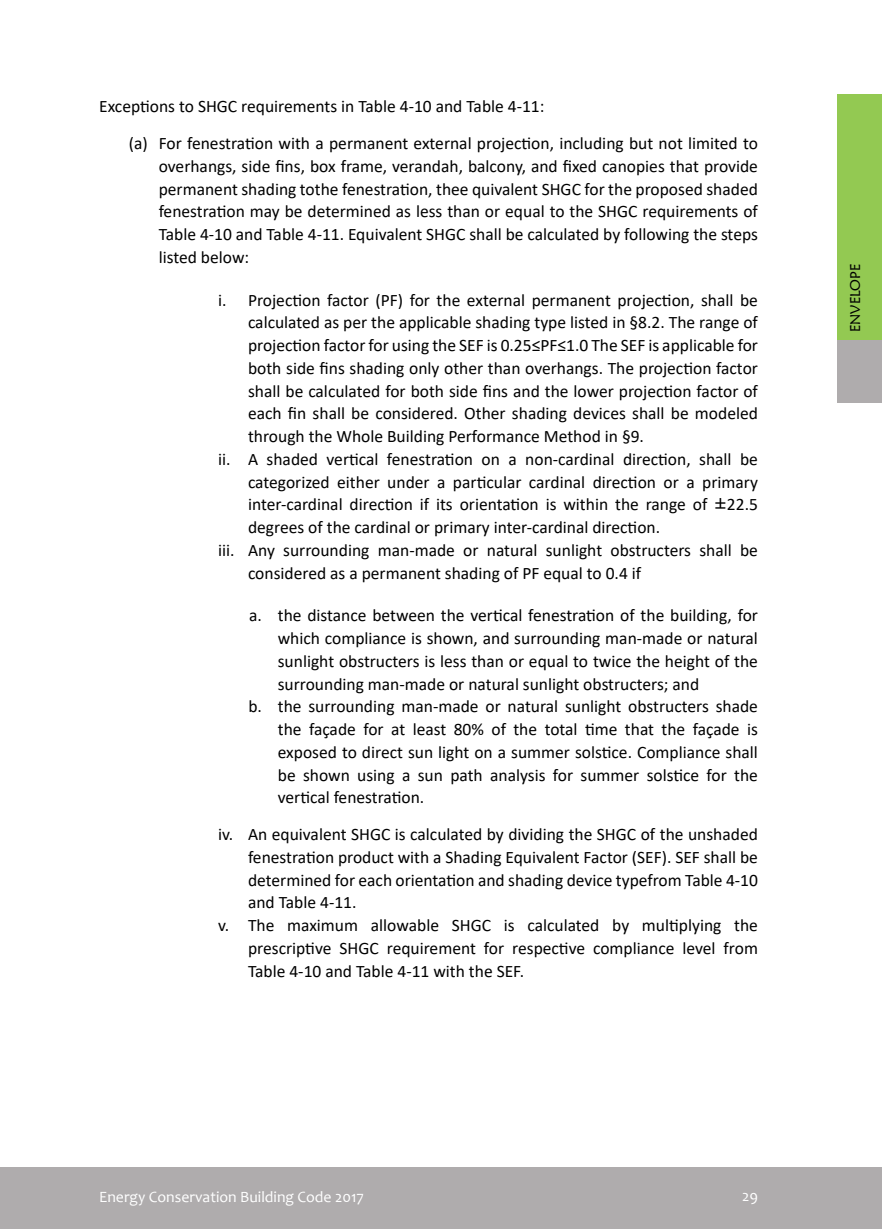
<style>
.page{position:relative;width:882px;height:1229px;background:#fff}
.page>*{position:absolute;margin:0;border:0;box-sizing:border-box;transform-origin:0 0}
.t1{font:17.5px/22.8px "Calibri";color:#000}
.t2{font:15.75px "Candara";color:#fff}
.t3{font:14px "Maiandra GD";color:#000}
.s1{font-family:"Tahoma"}
</style>
<div class="page">
<div style="left:837px;top:94px;width:45px;height:247px;background:#93c952"></div>
<div style="left:837px;top:340px;width:45px;height:63px;background:#afacad"></div>
<div style="left:0;top:1166px;width:882px;height:62px;background:#afacad"></div>
<p class="t1" style="left:129px;top:88px;width:631px;line-height:36.8px;text-indent:-30px">Exceptions to SHGC requirements in Table 4-10 and Table 4-11:<br>(a) For fenestration with a permanent external projection, including but not limited to</p>
<p class="t1" style="left:159px;top:154px;width:601px;text-align:justify">overhangs, side fins, box frame, verandah, balcony, and fixed canopies that provide permanent shading tothe fenestration, thee quivalent SHGC for the proposed shaded fenestration may be determined as less than or equal to the SHGC requirements of Table 4-10 and Table 4-11. Equivalent SHGC shall be calculated by following the steps listed below:</p>
<p class="t1" style="left:218px;top:288px;width:541px">i. Projection factor (PF) for the external permanent projection, shall be</p>
<p class="t1" style="left:248px;top:311px;width:511px">calculated as per the applicable shading type listed in §8.2. The range of</p>
<p class="t1" style="left:248px;top:333px;width:511px">projection factor for using the SEF is 0.25≤PF≤1.0 The SEF is applicable for</p>
<p class="t1" style="left:248px;top:356px;width:511px">both side fins shading only other than overhangs. The projection factor</p>
<p class="t1" style="left:248px;top:379px;width:511px">shall be calculated for both side fins and the lower projection factor of</p>
<p class="t1" style="left:248px;top:402px;width:511px">each fin shall be considered. Other shading devices shall be modeled</p>
<p class="t1" style="left:248px;top:424px;width:397px">through the Whole Building Performance Method in §9.</p>
<p class="t1" style="left:218px;top:447px;width:541px">ii. A shaded vertical fenestration on a non-cardinal direction, shall be</p>
<p class="t1" style="left:248px;top:470px;width:511px">categorized either under a particular cardinal direction or a primary</p>
<p class="t1" style="left:248px;top:493px;width:511px">inter-cardinal direction if its orientation is within the range of <span class="s1">±</span>22.5</p>
<p class="t1" style="left:248px;top:515px;width:414px">degrees of the cardinal or primary inter-cardinal direction.</p>
<p class="t1" style="left:218px;top:538px;width:541px">iii. Any surrounding man-made or natural sunlight obstructers shall be</p>
<p class="t1" style="left:248px;top:561px;width:395px">considered as a permanent shading of PF equal to 0.4 if</p>
<p class="t1" style="left:249px;top:603px;width:510px">a. the distance between the vertical fenestration of the building, for</p>
<p class="t1" style="left:278px;top:626px;width:482px">which compliance is shown, and surrounding man-made or natural</p>
<p class="t1" style="left:278px;top:649px;width:482px">sunlight obstructers is less than or equal to twice the height of the</p>
<p class="t1" style="left:278px;top:672px;width:423px">surrounding man-made or natural sunlight obstructers; and</p>
<p class="t1" style="left:248px;top:694px;width:511px">b. the surrounding man-made or natural sunlight obstructers shade</p>
<p class="t1" style="left:278px;top:717px;width:482px">the façade for at least 80% of the total time that the façade is</p>
<p class="t1" style="left:278px;top:740px;width:482px">exposed to direct sun light on a summer solstice. Compliance shall</p>
<p class="t1" style="left:278px;top:763px;width:482px">be shown using a sun path analysis for summer solstice for the</p>
<p class="t1" style="left:278px;top:785px;width:148px">vertical fenestration.</p>
<p class="t1" style="left:218px;top:822px;width:541px">iv. An equivalent SHGC is calculated by dividing the SHGC of the unshaded</p>
<p class="t1" style="left:248px;top:845px;width:511px">fenestration product with a Shading Equivalent Factor (SEF). SEF shall be</p>
<p class="t1" style="left:248px;top:868px;width:511px">determined for each orientation and shading device typefrom Table 4-10</p>
<p class="t1" style="left:248px;top:890px;width:110px">and Table 4-11.</p>
<p class="t1" style="left:218px;top:913px;width:541px">v. The maximum allowable SHGC is calculated by multiplying the</p>
<p class="t1" style="left:248px;top:936px;width:511px">prescriptive SHGC requirement for respective compliance level from</p>
<p class="t1" style="left:248px;top:959px;width:278px">Table 4-10 and Table 4-11 with the SEF.</p>
<p class="t2" style="left:99px;top:1186px;width:266px">Energy Conservation Building Code 2017</p>
<p class="t2" style="left:742px;top:1186px;width:17px">29</p>
<p class="t3" style="left:847px;top:332px;width:69px;rotate:-90deg">ENVELOPE</p>
</div>
